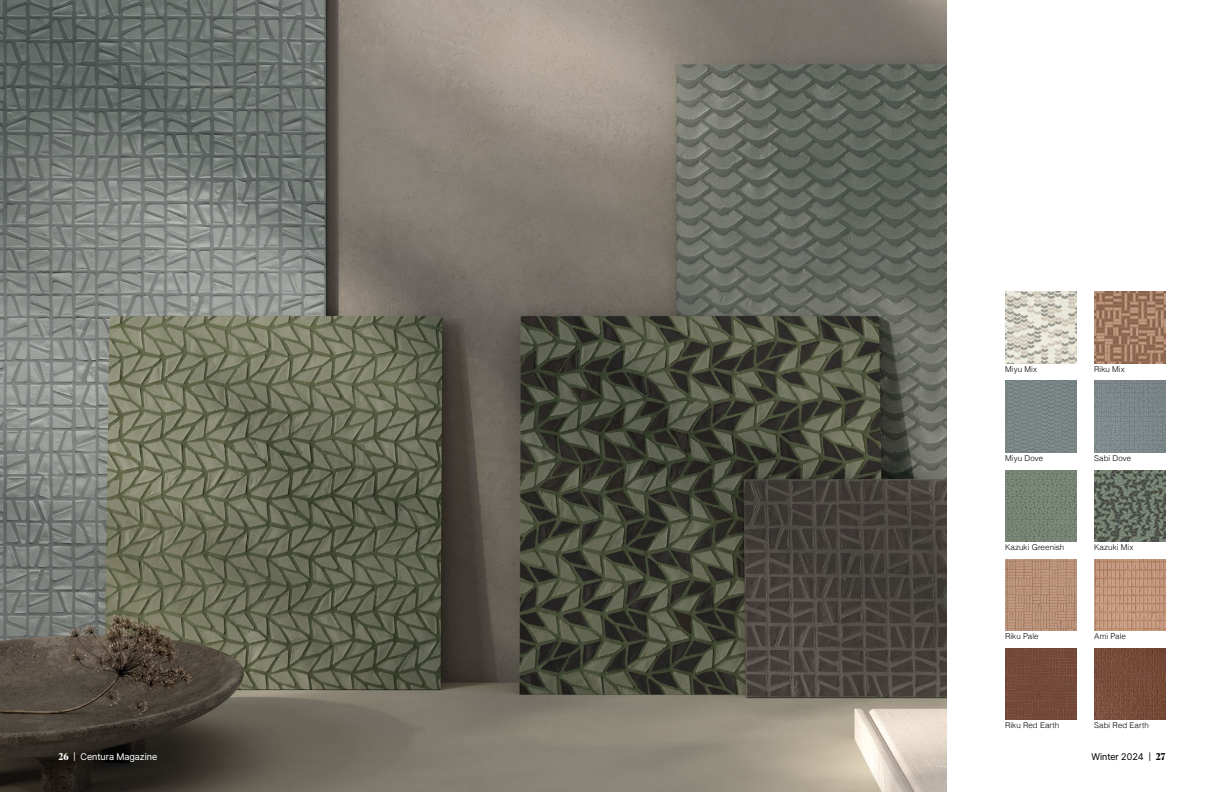
<style>
.page{position:relative;width:1224px;height:792px;background:#fff}
.page>*{position:absolute;margin:0;border:0;box-sizing:border-box;transform-origin:0 0}
.t1{font:9.5px "Pretendard";color:#fff}
.t2{font:9.5px "Pretendard";color:#000}
.t3{font:300 8px "Helvetica";letter-spacing:.005em;color:#000}
.s1{font-family:"Ivy Presto Headline";font-weight:700}
</style>
<div class="page">
<img style="left:0;top:0;width:946px;height:792px">
<img style="left:1005px;top:292px;width:71px;height:71px">
<img style="left:1005px;top:559px;width:71px;height:71px">
<img style="left:1094px;top:381px;width:72px;height:71px">
<img style="left:1094px;top:292px;width:72px;height:71px">
<img style="left:1005px;top:381px;width:71px;height:71px">
<img style="left:1094px;top:559px;width:72px;height:71px">
<img style="left:1005px;top:470px;width:71px;height:71px">
<div style="left:1005px;top:648px;width:71px;height:71px;background:#734939"></div>
<img style="left:1094px;top:470px;width:72px;height:71px">
<img style="left:1094px;top:648px;width:72px;height:71px">
<p class="t1" style="left:58px;top:750px;width:100px"><span class="s1">26</span> | Centura Magazine</p>
<p class="t3" style="left:1005px;top:362px;width:33px">Miyu Mix</p>
<p class="t3" style="left:1005px;top:451px;width:40px">Miyu Dove</p>
<p class="t3" style="left:1094px;top:362px;width:32px">Riku Mix</p>
<p class="t3" style="left:1094px;top:451px;width:39px">Sabi Dove</p>
<p class="t3" style="left:1005px;top:540px;width:61px">Kazuki Greenish</p>
<p class="t3" style="left:1094px;top:540px;width:41px">Kazuki Mix</p>
<p class="t3" style="left:1005px;top:629px;width:35px">Riku Pale</p>
<p class="t3" style="left:1094px;top:629px;width:33px">Ami Pale</p>
<p class="t3" style="left:1005px;top:719px;width:56px">Riku Red Earth</p>
<p class="t3" style="left:1094px;top:719px;width:56px">Sabi Red Earth</p>
<p class="t2" style="left:1091px;top:750px;width:76px">Winter 2024 | <span class="s1">27</span></p>
</div>
